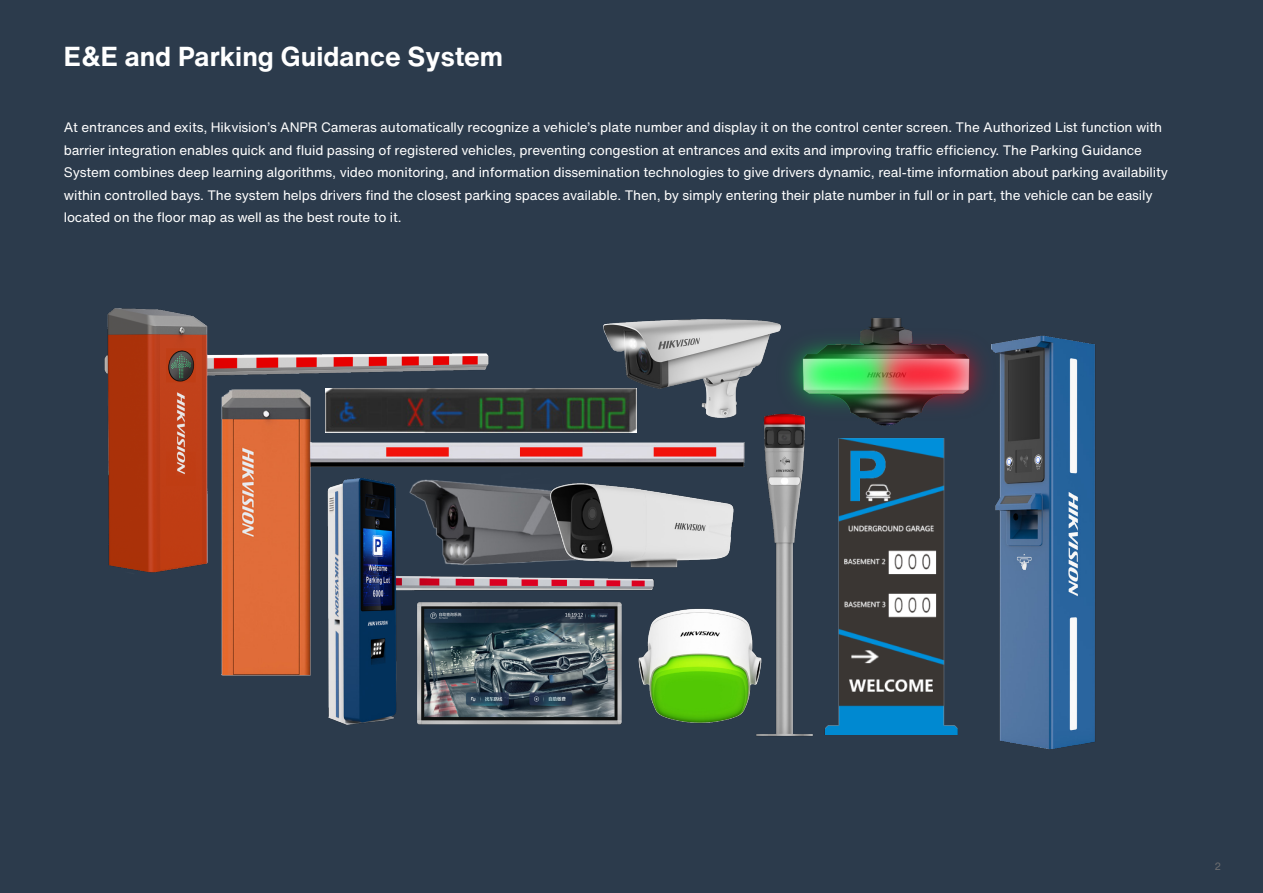
<style>
.page{position:relative;width:1263px;height:893px;background:#2c3b4c}
.page>*{position:absolute;margin:0;border:0;box-sizing:border-box;transform-origin:0 0}
.大标题{font:700 27px "Helvetica Now Text";color:#fff}
.大标题-2{font:13.5px/22.5px "Helvetica Now Text";letter-spacing:-.01em;color:#fff}
.t1{font:10.5px "Helvetica Now Text";color:#6c6d70}
</style>
<div class="page">
<img style="left:825px;top:463px;width:133px;height:272px">
<img style="left:995px;top:335px;width:100px;height:414px">
<img style="left:221px;top:388px;width:524px;height:288px">
<img style="left:602px;top:319px;width:166px;height:100px">
<img style="left:663px;top:595px;width:89px;height:128px">
<img style="left:324px;top:469px;width:339px;height:256px">
<img style="left:752px;top:388px;width:61px;height:348px">
<img style="left:768px;top:318px;width:234px;height:145px">
<img style="left:104px;top:308px;width:494px;height:276px">
<img style="left:406px;top:470px;width:222px;height:101px">
<img style="left:547px;top:479px;width:190px;height:93px">
<img style="left:411px;top:595px;width:221px;height:130px">
<img style="left:326px;top:389px;width:311px;height:43px">
<p class="大标题" style="left:64px;top:36px;width:441px">E&amp;E and Parking Guidance System</p>
<p class="大标题-2" style="left:64px;top:116px;width:1106px">At entrances and exits, Hikvision’s ANPR Cameras automatically recognize a vehicle’s plate number and display it on the control center screen. The Authorized List function with barrier integration enables quick and fluid passing of registered vehicles, preventing congestion at entrances and exits and improving traffic efficiency. The Parking Guidance System combines deep learning algorithms, video monitoring, and information dissemination technologies to give drivers dynamic, real-time information about parking availability within controlled bays. The system helps drivers find the closest parking spaces available. Then, by simply entering their plate number in full or in part, the vehicle can be easily located on the floor map as well as the best route to it.</p>
<p class="t1" style="left:1214px;top:858px;width:8px">2</p>
</div>
